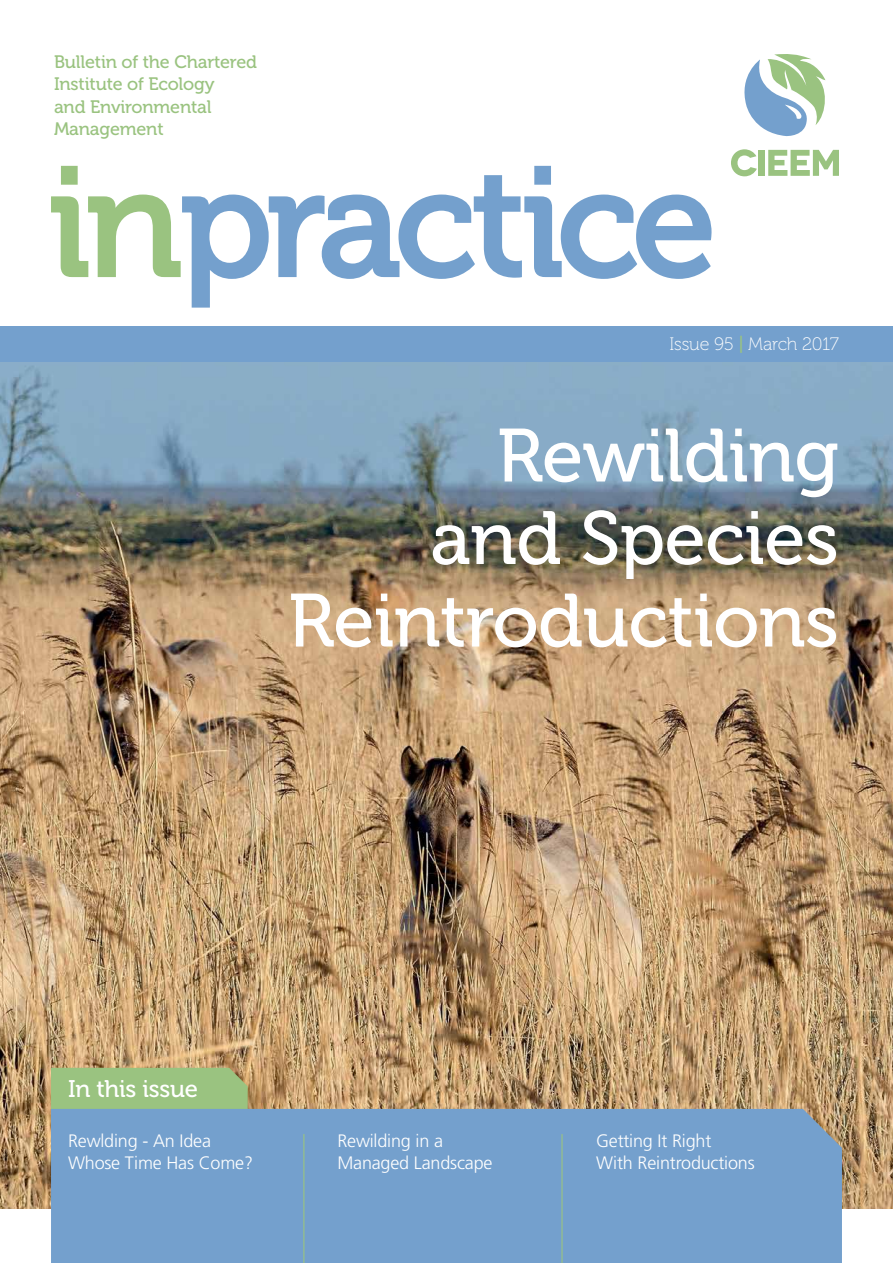
<style>
.page{position:relative;width:893px;height:1263px;background:#fff}
.page>*{position:absolute;margin:0;border:0;box-sizing:border-box;transform-origin:0 0}
.t1{font:75px/82.5px "Museo 500";letter-spacing:-.01em;color:#fff;text-align:right}
.t2{font:24px "Museo 500";letter-spacing:-.01em;color:#fff}
.t3{font:300 18px/21.6px "Frutiger LT Std";letter-spacing:-.01em;color:#fff}
.t4{font:18px/22.5px "Museo 500";letter-spacing:-.01em;color:#9ac380}
.t5{font:18px "Museo 100";letter-spacing:-.01em;color:#fff}
.s1{font-family:"Museo 500";color:#9ac380}
</style>
<div class="page">
<img style="left:0;top:361px;width:893px;height:848px">
<div style="left:51px;top:1068px;width:197px;height:41px;background:#9ac380"></div>
<div style="left:0;top:326px;width:893px;height:35px;background:#74a0cd"></div>
<div style="left:51px;top:1109px;width:791px;height:154px;background:#74a0cd"></div>
<hr style="left:303px;top:1134px;width:1px;height:129px;background:#9ac380">
<hr style="left:561px;top:1134px;width:2px;height:129px;background:#9ac380">
<svg style="left:182px;top:165px;width:530px;height:143px"></svg>
<svg style="left:51px;top:165px;width:130px;height:112px"></svg>
<svg style="left:744px;top:54px;width:82px;height:83px"></svg>
<svg style="left:731px;top:149px;width:26px;height:27px"></svg>
<div style="left:758px;top:150px;width:7px;height:26px;background:#9ac380"></div>
<svg style="left:768px;top:150px;width:71px;height:26px"></svg>
<p class="t4" style="left:54px;top:50px;width:205px">Bulletin of the Chartered<br>Institute of Ecology<br>and Environmental<br>Management</p>
<p class="t5" style="left:670px;top:334px;width:171px">Issue 95 <span class="s1">|</span> March 2017</p>
<h1 class="t1" style="left:288px;top:416px;width:552px">Rewilding<br>and Species<br>Reintroductions</h1>
<h2 class="t2" style="left:68px;top:1075px;width:131px">In this issue</h2>
<p class="t3" style="left:68px;top:1130px;width:187px">Rewlding - An Idea<br>Whose Time Has Come?</p>
<p class="t3" style="left:337px;top:1130px;width:157px">Rewilding in a<br>Managed Landscape</p>
<p class="t3" style="left:596px;top:1130px;width:160px">Getting It Right<br>With Reintroductions</p>
</div>
